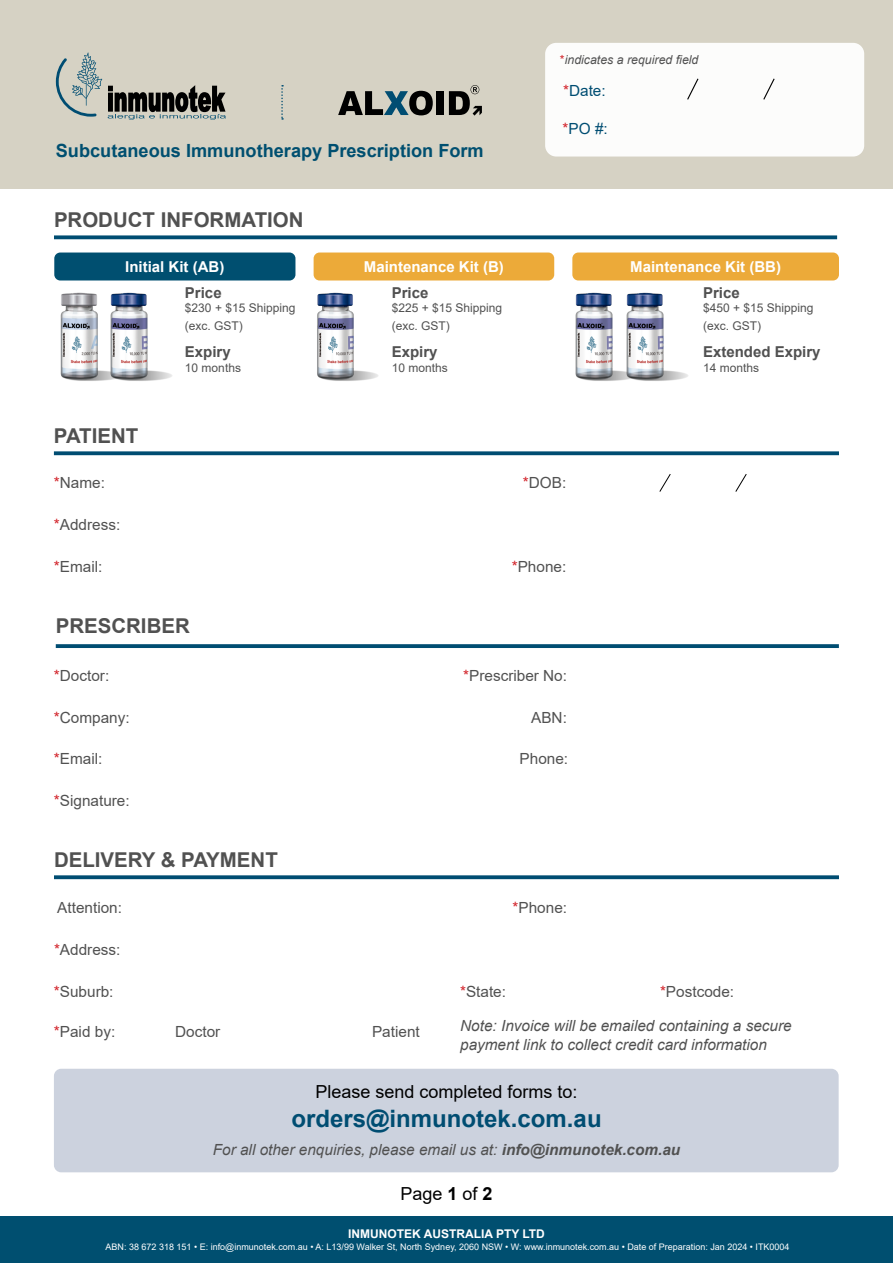
<style>
.page{position:relative;width:893px;height:1263px;background:#fff}
.page>*{position:absolute;margin:0;border:0;box-sizing:border-box;transform-origin:0 0}
.t1{font:700 24px "Arial";color:#004d72}
.t2{font:700 20.4px "Arial";color:#515151}
.t3{font:700 18.15px "Arial";color:#004f70}
.t4{font:18px "Arial";color:#000}
.t5{font:15.3px "Arial";color:#515151}
.t6{font:italic 15.3px/18.5px "Arial";color:#515151}
.t7{font:15.3px "Arial";color:#004d72}
.t8{font:700 15px "Arial";color:#fff}
.t9{font:700 15px "Arial";color:#515151}
.t10{font:italic 12.3px "Arial";color:#515151}
.t11{font:12px/18px "Arial";color:#515151}
.t12{font:700 12px "Arial";color:#fff}
.t13{font:9px "Arial";color:#fff}
.s1{font-style:normal;color:#d2232a}
.s2{color:#d2232a}
.s3{font-weight:700}
</style>
<div class="page">
<div style="left:0;top:1216px;width:893px;height:46px;background:#004f70"></div>
<div style="left:0;top:0;width:893px;height:188px;background:#d6d2c4"></div>
<svg style="left:108px;top:85px;width:118px;height:35px"></svg>
<svg style="left:56px;top:52px;width:46px;height:65px"></svg>
<div style="left:437px;top:91px;width:7px;height:24px;background:#000"></div>
<svg style="left:338px;top:91px;width:95px;height:24px"></svg>
<svg style="left:449px;top:85px;width:33px;height:31px"></svg>
<svg style="left:281px;top:85px;width:2px;height:35px"></svg>
<svg style="left:54px;top:235px;width:783px;height:4px;background:#1c6081"></svg>
<img style="left:60px;top:292px;width:47px;height:89px">
<img style="left:575px;top:292px;width:48px;height:89px">
<div style="left:54px;top:252px;width:241px;height:28px;background:#004f70;border-radius:6px"></div>
<div style="left:314px;top:252px;width:240px;height:28px;background:#ecaa39;border-radius:6px"></div>
<div style="left:572px;top:252px;width:267px;height:28px;background:#ecaa39;border-radius:6px"></div>
<img style="left:623px;top:292px;width:65px;height:89px">
<img style="left:107px;top:292px;width:65px;height:89px">
<img style="left:317px;top:292px;width:61px;height:89px">
<div style="left:54px;top:1069px;width:785px;height:103px;background:#ccd2de;border-radius:7px"></div>
<svg style="left:54px;top:451px;width:785px;height:4px;background:#175d7f"></svg>
<svg style="left:659px;top:474px;width:12px;height:18px"></svg>
<svg style="left:735px;top:474px;width:12px;height:18px"></svg>
<svg style="left:56px;top:644px;width:783px;height:4px;background:#0b5578"></svg>
<svg style="left:54px;top:875px;width:785px;height:4px;background:#165c7e"></svg>
<div style="left:545px;top:43px;width:319px;height:114px;background:#fff;border-radius:11px"></div>
<svg style="left:687px;top:78px;width:12px;height:22px"></svg>
<svg style="left:763px;top:78px;width:12px;height:22px"></svg>
<p class="t10" style="left:560px;top:52px;width:140px"><span class="s1">*</span>indicates a required field</p>
<p class="t3" style="left:56px;top:137px;width:429px">Subcutaneous Immunotherapy Prescription Form</p>
<p class="t7" style="left:563px;top:80px;width:44px"><span class="s2">*</span>Date:</p>
<p class="t7" style="left:563px;top:118px;width:47px"><span class="s2">*</span>PO #:</p>
<h2 class="t2" style="left:54px;top:205px;width:251px">PRODUCT INFORMATION</h2>
<p class="t8" style="left:125px;top:256px;width:101px">Initial Kit (AB)</p>
<p class="t8" style="left:364px;top:256px;width:142px">Maintenance Kit (B)</p>
<p class="t8" style="left:630px;top:256px;width:152px">Maintenance Kit (BB)</p>
<p class="t9" style="left:185px;top:282px;width:38px">Price</p>
<p class="t11" style="left:185px;top:299px;width:112px">$230 + $15 Shipping (exc. GST)</p>
<p class="t9" style="left:185px;top:342px;width:47px">Expiry</p>
<p class="t11" style="left:185px;top:359px;width:58px">10 months</p>
<p class="t9" style="left:392px;top:282px;width:38px">Price</p>
<p class="t11" style="left:392px;top:299px;width:112px">$225 + $15 Shipping (exc. GST)</p>
<p class="t9" style="left:392px;top:342px;width:47px">Expiry</p>
<p class="t11" style="left:392px;top:359px;width:58px">10 months</p>
<p class="t9" style="left:703px;top:282px;width:38px">Price</p>
<p class="t11" style="left:703px;top:299px;width:112px">$450 + $15 Shipping (exc. GST)</p>
<p class="t9" style="left:703px;top:342px;width:119px">Extended Expiry</p>
<p class="t11" style="left:703px;top:359px;width:58px">14 months</p>
<h2 class="t2" style="left:54px;top:421px;width:86px">PATIENT</h2>
<p class="t5" style="left:54px;top:472px;width:53px"><span class="s2">*</span>Name:</p>
<p class="t5" style="left:523px;top:472px;width:45px"><span class="s2">*</span>DOB:</p>
<p class="t5" style="left:54px;top:514px;width:68px"><span class="s2">*</span>Address:</p>
<p class="t5" style="left:54px;top:556px;width:50px"><span class="s2">*</span>Email:</p>
<p class="t5" style="left:512px;top:556px;width:56px"><span class="s2">*</span>Phone:</p>
<h2 class="t2" style="left:56px;top:611px;width:136px">PRESCRIBER</h2>
<p class="t5" style="left:54px;top:665px;width:57px"><span class="s2">*</span>Doctor:</p>
<p class="t5" style="left:463px;top:665px;width:105px"><span class="s2">*</span>Prescriber No:</p>
<p class="t5" style="left:54px;top:707px;width:77px"><span class="s2">*</span>Company:</p>
<p class="t5" style="left:531px;top:707px;width:37px">ABN:</p>
<p class="t5" style="left:54px;top:748px;width:50px"><span class="s2">*</span>Email:</p>
<p class="t5" style="left:520px;top:748px;width:50px">Phone:</p>
<p class="t5" style="left:54px;top:790px;width:77px"><span class="s2">*</span>Signature:</p>
<h2 class="t2" style="left:54px;top:845px;width:225px">DELIVERY &amp; PAYMENT</h2>
<p class="t5" style="left:57px;top:897px;width:66px">Attention:</p>
<p class="t5" style="left:513px;top:897px;width:56px"><span class="s2">*</span>Phone:</p>
<p class="t5" style="left:54px;top:939px;width:68px"><span class="s2">*</span>Address:</p>
<p class="t5" style="left:54px;top:981px;width:61px"><span class="s2">*</span>Suburb:</p>
<p class="t5" style="left:460px;top:981px;width:48px"><span class="s2">*</span>State:</p>
<p class="t5" style="left:660px;top:981px;width:76px"><span class="s2">*</span>Postcode:</p>
<p class="t5" style="left:54px;top:1021px;width:63px"><span class="s2">*</span>Paid by:</p>
<p class="t5" style="left:175px;top:1021px;width:47px">Doctor</p>
<p class="t5" style="left:372px;top:1021px;width:49px">Patient</p>
<p class="t6" style="left:460px;top:1017px;width:333px">Note: Invoice will be emailed containing a secure payment link to collect credit card information</p>
<p class="t4" style="left:315px;top:1079px;width:264px">Please send completed forms to:</p>
<h1 class="t1" style="left:291px;top:1101px;width:312px">orders@inmunotek.com.au</h1>
<p class="t6" style="left:213px;top:1141px;width:469px">For all other enquiries, please email us at: <span class="s3">info@inmunotek.com.au</span></p>
<p class="t4" style="left:400px;top:1181px;width:94px">Page <span class="s3">1</span> of <span class="s3">2</span></p>
<p class="t12" style="left:348px;top:1225px;width:198px">INMUNOTEK AUSTRALIA PTY LTD</p>
<p class="t13" style="left:106px;top:1240px;width:686px">ABN: 38 672 318 151 • E: info@inmunotek.com.au • A: L13/99 Walker St, North Sydney, 2060 NSW • W: www.inmunotek.com.au • Date of Preparation: Jan 2024 • ITK0004</p>
</div>
